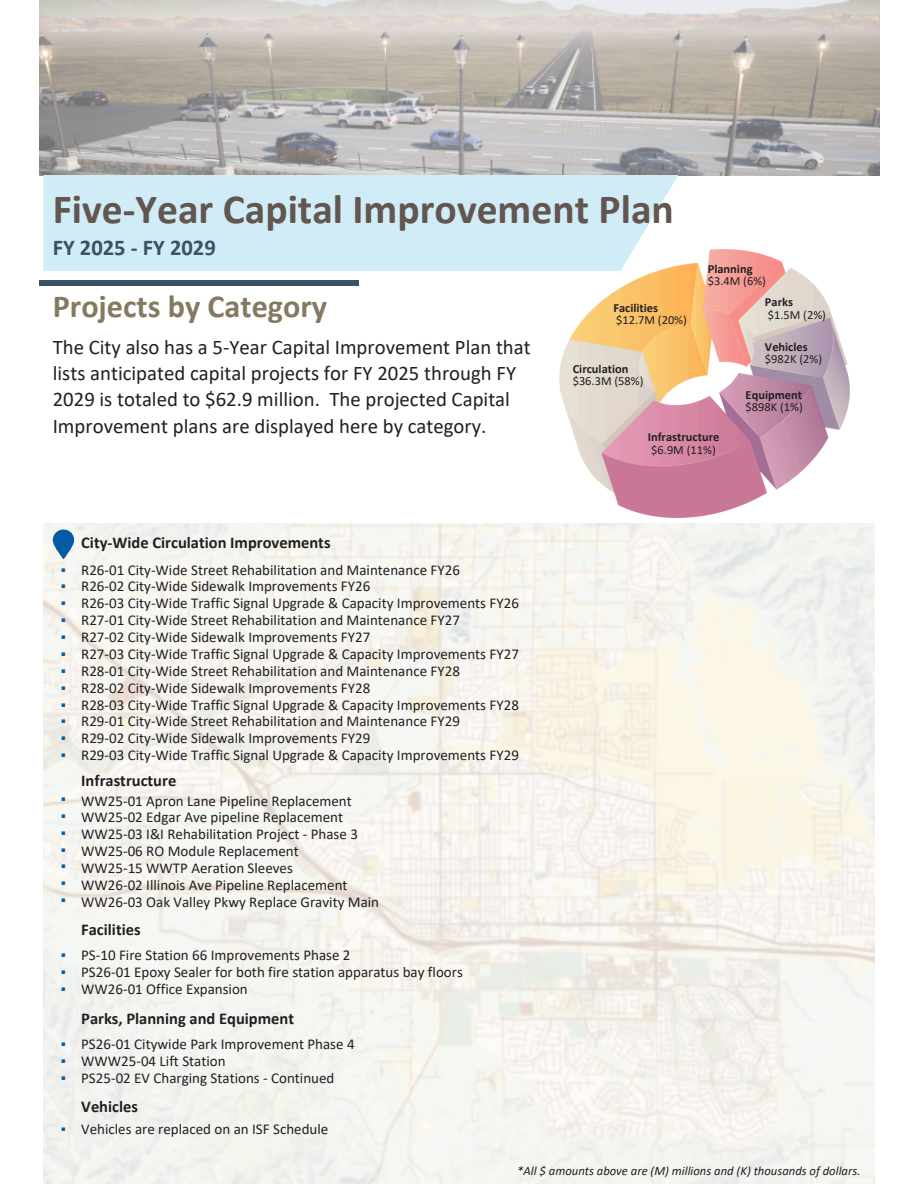
<style>
.page{position:relative;width:918px;height:1188px;background:#fff}
.page>*{position:absolute;margin:0;border:0;box-sizing:border-box;transform-origin:0 0}
.t1{font:700 41.55px "Calibri";color:#63554f}
.t2{font:700 32.25px "Calibri";color:#857960}
.t3{font:700 22.5px "Calibri";color:#3c5164}
.t4{font:20.7px/26.4px "Calibri";color:#231f20}
.t5{font:700 16.5px "Calibri";color:#231f20}
.t6{font:15px/16.8px "Calibri";color:#231f20}
.t7{font:15px/16.8px "Calibri";color:#035ba3;text-align:justify}
.t8{font:italic 12.6px "Calibri";color:#231f20}
.t9{font:700 12.45px/12.1px "Calibri";color:#231f20}
.t10{font:12.45px/12.1px "Calibri";color:#231f20}
.s1{font-weight:700}
.s2{font-weight:400}
</style>
<div class="page">
<img style="left:39px;top:0;width:840px;height:175px">
<div style="left:39px;top:280px;width:320px;height:6px;background:#3c5164"></div>
<div style="left:43px;top:175px;width:635px;height:96px;background:#d0ecf6"></div>
<img style="left:560px;top:250px;width:290px;height:268px">
<img style="left:43px;top:523px;width:832px;height:660px">
<svg style="left:53px;top:530px;width:21px;height:29px"></svg>
<h4 class="t1" style="left:53px;top:192px;width:623px">Five-Year Capital Improvement Plan</h4>
<h1 class="t3" style="left:53px;top:238px;width:165px">FY 2025 - FY 2029</h1>
<p class="t10" style="left:708px;top:264px;width:60px"><span class="s1">Planning </span>$3.4M (6%)</p>
<h3 class="t2" style="left:53px;top:293px;width:276px">Projects by Category</h3>
<h2 class="t4" style="left:53px;top:335px;width:480px">The City also has a 5-Year Capital Improvement Plan that lists anticipated capital projects for FY 2025 through FY 2029 is totaled to $62.9 million. The projected Capital Improvement plans are displayed here by category.</h2>
<p class="t7" style="left:61px;top:562px;width:7px">▪ ▪ ▪ ▪ ▪ ▪ ▪ ▪ ▪ ▪ ▪ ▪</p>
<h5 class="t7" style="left:61px;top:792px;width:7px">▪ ▪ ▪ ▪ ▪ ▪ ▪</h5>
<p class="t7" style="left:61px;top:948px;width:7px">▪ ▪ ▪</p>
<h5 class="t7" style="left:61px;top:1037px;width:7px">▪</h5>
<h4 class="t7" style="left:61px;top:1054px;width:7px">▪</h4>
<h5 class="t7" style="left:61px;top:1071px;width:7px">▪</h5>
<p class="t7" style="left:61px;top:1122px;width:7px">▪</p>
<p class="t5" style="left:81px;top:535px;width:251px">City-Wide Circulation Improvements</p>
<p class="t6" style="left:81px;top:562px;width:439px">R26-01 City-Wide Street Rehabilitation and Maintenance FY26<br>R26-02 City-Wide Sidewalk Improvements FY26<br>R26-03 City-Wide Traffic Signal Upgrade &amp; Capacity Improvements FY26<br>R27-01 City-Wide Street Rehabilitation and Maintenance FY27<br>R27-02 City-Wide Sidewalk Improvements FY27<br>R27-03 City-Wide Traffic Signal Upgrade &amp; Capacity Improvements FY27<br>R28-01 City-Wide Street Rehabilitation and Maintenance FY28<br>R28-02 City-Wide Sidewalk Improvements FY28<br>R28-03 City-Wide Traffic Signal Upgrade &amp; Capacity Improvements FY28<br>R29-01 City-Wide Street Rehabilitation and Maintenance FY29<br>R29-02 City-Wide Sidewalk Improvements FY29<br>R29-03 City-Wide Traffic Signal Upgrade &amp; Capacity Improvements FY29</p>
<h4 class="t5" style="left:81px;top:774px;width:97px">Infrastructure</h4>
<h4 class="t6" style="left:81px;top:793px;width:278px">WW25-01 Apron Lane Pipeline Replacement WW25-02 Edgar Ave pipeline Replacement WW25-03 I&amp;I Rehabilitation Project - Phase 3<br>WW25-06 RO Module Replacement WW25-15 WWTP Aeration Sleeves WW26-02 Illinois Ave Pipeline Replacement</h4>
<h5 class="t6" style="left:81px;top:895px;width:299px">WW26-03 Oak Valley Pkwy Replace Gravity Main</h5>
<h4 class="t5" style="left:81px;top:922px;width:61px">Facilities</h4>
<h5 class="t6" style="left:81px;top:948px;width:383px">PS-10 Fire Station 66 Improvements Phase 2<br>PS26-01 Epoxy Sealer for both fire station apparatus bay floors<br>WW26-01 Office Expansion</h5>
<p class="t5" style="left:81px;top:1011px;width:214px">Parks, Planning and Equipment</p>
<p class="t6" style="left:81px;top:1037px;width:275px">PS26-01 Citywide Park Improvement Phase 4<br>WWW25-04 Lift Station<br>PS25-02 EV Charging Stations - Continued</p>
<p class="t5" style="left:81px;top:1100px;width:58px">Vehicles</p>
<h4 class="t6" style="left:81px;top:1122px;width:249px">Vehicles are replaced on an ISF Schedule</h4>
<p class="t9" style="left:613px;top:303px;width:46px">Facilities</p>
<p class="t10" style="left:616px;top:315px;width:72px">$12.7M (20%)</p>
<p class="t9" style="left:573px;top:363px;width:72px">Circulation <span class="s2">$36.3M (58%)</span></p>
<p class="t9" style="left:648px;top:432px;width:73px">Infrastructure <span class="s2">$6.9M (11%)</span></p>
<p class="t9" style="left:765px;top:297px;width:30px">Parks</p>
<p class="t10" style="left:768px;top:309px;width:60px">$1.5M (2%)</p>
<p class="t10" style="left:765px;top:342px;width:59px"><span class="s1">Vehicles </span>$982K (2%)</p>
<p class="t9" style="left:746px;top:390px;width:59px">Equipment <span class="s2">$898K (1%)</span></p>
<p class="t8" style="left:517px;top:1166px;width:345px">*All $ amounts above are (M) millions and (K) thousands of dollars.</p>
</div>
